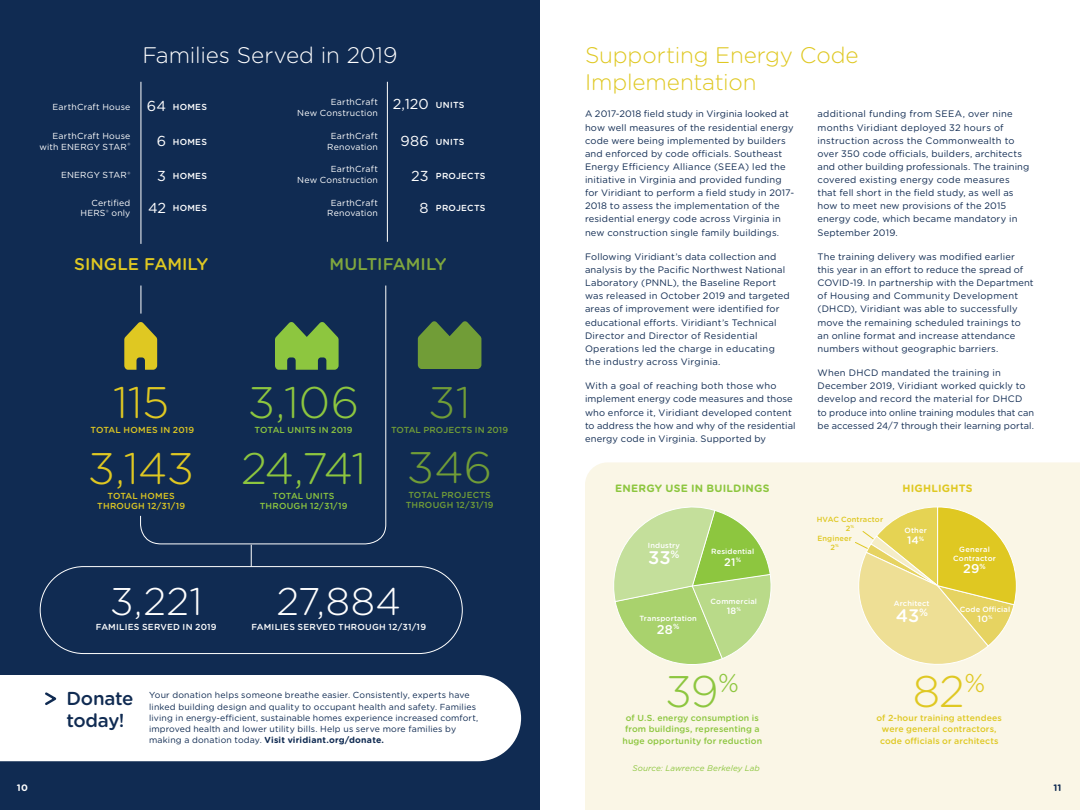
<style>
.page{position:relative;width:1080px;height:810px;background:#fff}
.page>*{position:absolute;margin:0;border:0;box-sizing:border-box;transform-origin:0 0}
.t1{font:300 44.25px "Gotham Rounded";color:#8dc63f}
.t2{font:300 44.25px "Gotham Rounded";color:#dfc822}
.t3{font:300 44.12px "Gotham Rounded";letter-spacing:-.04em;color:#8dc63f}
.t4{font:300 44.12px "Gotham Rounded";letter-spacing:-.005em;color:#dfc822}
.t5{font:300 44.12px "Gotham Rounded";color:#719d37}
.t6{font:300 38.5px "Gotham Rounded";letter-spacing:.015em;color:#fff}
.t7{font:300 22.5px/27px "Gotham Rounded";letter-spacing:-.005em;color:#dfc822}
.t8{font:300 22.5px "Gotham Rounded";letter-spacing:-.005em;color:#fff}
.t9{font:500 18.75px/22.5px "Gotham Rounded";letter-spacing:-.01em;color:#102b52}
.t10{font:500 18.25px "Gotham Rounded";color:#fff}
.t11{font:500 18.12px "Gotham Rounded";color:#fff}
.t12{font:500 17px "Gotham Rounded";letter-spacing:.005em;color:#dfc822}
.t13{font:500 17px "Gotham Rounded";color:#80a73e}
.t14{font:500 12.75px "Gotham Rounded";color:#fff}
.t15{font:500 12.62px "Gotham Rounded";color:#fff}
.t16{font:500 11px "Gotham Rounded";color:#fff}
.t17{font:500 10.88px "Gotham Rounded";color:#fff}
.t18{font:700 10.62px "Gotham Rounded";letter-spacing:.025em;color:#8dc63f}
.t19{font:700 10.62px "Gotham Rounded";letter-spacing:.02em;color:#dfc822}
.t20{font:9.38px/13.1px "Gotham Rounded";letter-spacing:.015em;color:#102b52}
.t21{font:700 9.38px "Gotham Rounded";color:#fff}
.t22{font:700 9.38px "Gotham Rounded";color:#102b52}
.t23{font:500 9.12px "Gotham Rounded";color:#fff}
.t24{font:500 9px "Gotham Rounded";color:#fff}
.t25{font:8.75px/11.2px "Gotham Rounded";letter-spacing:.015em;color:#102b52}
.t26{font:8.75px/10.5px "Gotham Rounded";letter-spacing:.02em;color:#fff;text-align:right}
.t27{font:500 8.75px/11.2px "Gotham Rounded";letter-spacing:.015em;color:#8dc63f;text-align:center}
.t28{font:500 8.75px/11.2px "Gotham Rounded";letter-spacing:.015em;color:#dfc822;text-align:center}
.t29{font:500 8.75px "Gotham Rounded";letter-spacing:.025em;color:#fff}
.t30{font:500 8.75px/10px "Gotham Rounded";letter-spacing:.02em;color:#719d37;text-align:center}
.t31{font:italic 8.12px "Gotham Rounded";letter-spacing:.01em;color:#8dc63f}
.t32{font:500 7.5px/9px "Gotham Rounded";letter-spacing:.02em;color:#fff;text-align:center}
.t33{font:500 7.5px/9px "Gotham Rounded";letter-spacing:.015em;color:#dfc822;text-align:center}
.s1{font-size:14.38px}
.s2{font-weight:500}
.s3{font-weight:400;font-size:14.38px}
.s4{font-weight:700}
</style>
<div class="page">
<div style="left:0;top:0;width:540px;height:810px;background:#102b52"></div>
<div style="left:40px;top:566px;width:422px;height:88px;border:1px solid #fff;border-radius:43px"></div>
<svg style="left:251px;top:545px;width:1px;height:21px"></svg>
<svg style="left:140px;top:285px;width:246px;height:259px"></svg>
<svg style="left:418px;top:321px;width:63px;height:48px;background:#628b3b"></svg>
<svg style="left:275px;top:322px;width:64px;height:48px"></svg>
<svg style="left:124px;top:322px;width:33px;height:48px"></svg>
<svg style="left:141px;top:286px;width:1px;height:28px"></svg>
<hr style="left:387px;top:82px;width:1px;height:160px;background:#fff">
<hr style="left:141px;top:82px;width:1px;height:162px;background:#fff">
<div style="left:0;top:675px;width:521px;height:86px;background:#fff"></div>
<svg style="left:43px;top:690px;width:17px;height:17px"></svg>
<div style="left:585px;top:462px;width:495px;height:348px;background:#faf6e6"></div>
<svg style="left:607px;top:505px;width:169px;height:170px;background:#c9e19f"></svg>
<svg style="left:853px;top:506px;width:164px;height:168px;background:#ede08f"></svg>
<h3 class="t8" style="left:142px;top:40px;width:257px">Families Served in 2019</h3>
<p class="t26" style="left:53px;top:102px;width:156px">EarthCraft House <span class="s1">64</span> <span class="s2">HOMES</span></p>
<p class="t26" style="left:39px;top:130px;width:92px;line-height:11px">EarthCraft House with ENERGY STAR<sup>®</sup></p>
<p class="t29" style="left:157px;top:135px;width:52px"><span class="s3">6</span> HOMES</p>
<p class="t26" style="left:61px;top:170px;width:71px">ENERGY STAR<sup>®</sup></p>
<p class="t29" style="left:157px;top:170px;width:51px"><span class="s3">3</span> HOMES</p>
<p class="t26" style="left:80px;top:197px;width:128px;text-align:left;text-indent:11px">Certified<br>HERS<sup>®</sup> only <sup>42</sup> <sup>HOMES</sup></p>
<p class="t26" style="left:297px;top:97px;width:169px;text-align:left;text-indent:33px">EarthCraft<br>New Construction <sup>2,120</sup> <sup>UNITS</sup></p>
<p class="t26" style="left:327px;top:130px;width:52px;text-align:center">EarthCraft<br>Renovation</p>
<p class="t29" style="left:400px;top:135px;width:65px"><span class="s3">986</span> UNITS</p>
<p class="t26" style="left:297px;top:164px;width:82px">EarthCraft<br>New Construction</p>
<p class="t29" style="left:411px;top:170px;width:76px"><span class="s3">23</span> PROJECTS</p>
<p class="t26" style="left:327px;top:197px;width:52px;text-align:center">EarthCraft<br>Renovation</p>
<p class="t29" style="left:420px;top:202px;width:67px"><span class="s3">8</span> PROJECTS</p>
<h3 class="t12" style="left:74px;top:252px;width:136px">SINGLE FAMILY</h3>
<h3 class="t13" style="left:329px;top:252px;width:119px">MULTIFAMILY</h3>
<p class="t21" style="left:17px;top:781px;width:13px">10</p>
<h2 class="t4" style="left:113px;top:373px;width:57px">115</h2>
<p class="t28" style="left:91px;top:424px;width:105px">TOTAL HOMES IN 2019</p>
<h2 class="t4" style="left:88px;top:439px;width:107px">3,143</h2>
<p class="t28" style="left:97px;top:491px;width:89px;line-height:10px">TOTAL HOMES<br>THROUGH 12/31/19</p>
<h2 class="t3" style="left:248px;top:373px;width:112px">3,106</h2>
<p class="t27" style="left:255px;top:424px;width:100px">TOTAL UNITS IN 2019</p>
<h2 class="t3" style="left:241px;top:439px;width:127px">24,741</h2>
<p class="t27" style="left:260px;top:491px;width:89px;line-height:10px">TOTAL UNITS<br>THROUGH 12/31/19</p>
<h2 class="t5" style="left:429px;top:373px;width:43px">31</h2>
<p class="t30" style="left:391px;top:425px;width:119px">TOTAL PROJECTS IN 2019</p>
<h2 class="t5" style="left:407px;top:438px;width:86px">346</h2>
<p class="t30" style="left:406px;top:490px;width:89px">TOTAL PROJECTS<br>THROUGH 12/31/19</p>
<h3 class="t6" style="left:110px;top:575px;width:94px">3,221</h3>
<p class="t29" style="left:96px;top:621px;width:122px">FAMILIES SERVED IN 2019</p>
<h3 class="t6" style="left:276px;top:575px;width:126px">27,884</h3>
<p class="t29" style="left:251px;top:621px;width:176px">FAMILIES SERVED THROUGH 12/31/19</p>
<h3 class="t9" style="left:66px;top:686px;width:69px">Donate today!</h3>
<p class="t25" style="left:149px;top:689px;width:331px">Your donation helps someone breathe easier. Consistently, experts have linked building design and quality to occupant health and safety. Families living in energy-efficient, sustainable homes experience increased comfort, improved health and lower utility bills. Help us serve more families by making a donation today. <span class="s4">Visit viridiant.org/donate.</span></p>
<h3 class="t7" style="left:585px;top:41px;width:275px">Supporting Energy Code<br>Implementation</h3>
<p class="t20" style="left:585px;top:107px;width:211px">A 2017-2018 field study in Virginia looked at how well measures of the residential energy code were being implemented by builders and enforced by code officials. Southeast Energy Efficiency Alliance (SEEA) led the initiative in Virginia and provided funding for Viridiant to perform a field study in 2017- 2018 to assess the implementation of the residential energy code across Virginia in new construction single family buildings.</p>
<p class="t20" style="left:585px;top:250px;width:206px">Following Viridiant’s data collection and analysis by the Pacific Northwest National Laboratory (PNNL), the Baseline Report was released in October 2019 and targeted areas of improvement were identified for educational efforts. Viridiant’s Technical Director and Director of Residential Operations led the charge in educating the industry across Virginia.</p>
<p class="t20" style="left:585px;top:379px;width:212px">With a goal of reaching both those who implement energy code measures and those who enforce it, Viridiant developed content to address the how and why of the residential energy code in Virginia. Supported by</p>
<p class="t20" style="left:818px;top:107px;width:213px">additional funding from SEEA, over nine months Viridiant deployed 32 hours of instruction across the Commonwealth to over 350 code officials, builders, architects and other building professionals. The training covered existing energy code measures that fell short in the field study, as well as how to meet new provisions of the 2015 energy code, which became mandatory in September 2019.</p>
<p class="t20" style="left:818px;top:250px;width:218px">The training delivery was modified earlier this year in an effort to reduce the spread of COVID-19. In partnership with the Department of Housing and Community Development (DHCD), Viridiant was able to successfully move the remaining scheduled trainings to an online format and increase attendance numbers without geographic barriers.</p>
<p class="t20" style="left:818px;top:366px;width:218px">When DHCD mandated the training in December 2019, Viridiant worked quickly to develop and record the material for DHCD<br>to produce into online training modules that can be accessed 24/7 through their learning portal.</p>
<p class="t18" style="left:615px;top:481px;width:156px">ENERGY USE IN BUILDINGS</p>
<p class="t32" style="left:648px;top:540px;width:34px">Industry</p>
<h3 class="t10" style="left:648px;top:545px;width:33px">33<sup>%</sup></h3>
<p class="t32" style="left:639px;top:613px;width:59px">Transportation</p>
<h3 class="t14" style="left:657px;top:620px;width:24px">28<sup>%</sup></h3>
<p class="t32" style="left:711px;top:547px;width:45px">Residential</p>
<p class="t16" style="left:724px;top:554px;width:18px">21<sup>%</sup></p>
<p class="t32" style="left:711px;top:597px;width:48px">Commercial</p>
<p class="t23" style="left:727px;top:605px;width:16px">18<sup>%</sup></p>
<h1 class="t1" style="left:666px;top:661px;width:75px">39<sup>%</sup></h1>
<p class="t27" style="left:623px;top:712px;width:141px">of U.S. energy consumption is from buildings, representing a huge opportunity for reduction</p>
<p class="t31" style="left:632px;top:763px;width:129px">Source: Lawrence Berkeley Lab</p>
<p class="t33" style="left:817px;top:514px;width:68px">HVAC Contractor<br>2<sup>%</sup></p>
<p class="t33" style="left:817px;top:533px;width:36px">Engineer<br>2<sup>%</sup></p>
<p class="t19" style="left:902px;top:481px;width:72px">HIGHLIGHTS</p>
<p class="t32" style="left:905px;top:525px;width:24px">Other</p>
<p class="t17" style="left:907px;top:533px;width:19px">14<sup>%</sup></p>
<p class="t32" style="left:894px;top:599px;width:37px">Architect</p>
<h3 class="t11" style="left:896px;top:603px;width:34px">43<sup>%</sup></h3>
<p class="t32" style="left:953px;top:544px;width:44px">General<br>Contractor</p>
<h3 class="t15" style="left:963px;top:560px;width:24px">29<sup>%</sup></h3>
<p class="t32" style="left:960px;top:604px;width:52px">Code Official</p>
<p class="t24" style="left:978px;top:612px;width:17px">10<sup>%</sup></p>
<h1 class="t2" style="left:913px;top:661px;width:74px">82<sup>%</sup></h1>
<p class="t28" style="left:877px;top:712px;width:127px">of 2-hour training attendees were general contractors, code officials or architects</p>
<p class="t22" style="left:1053px;top:781px;width:10px">11</p>
</div>
